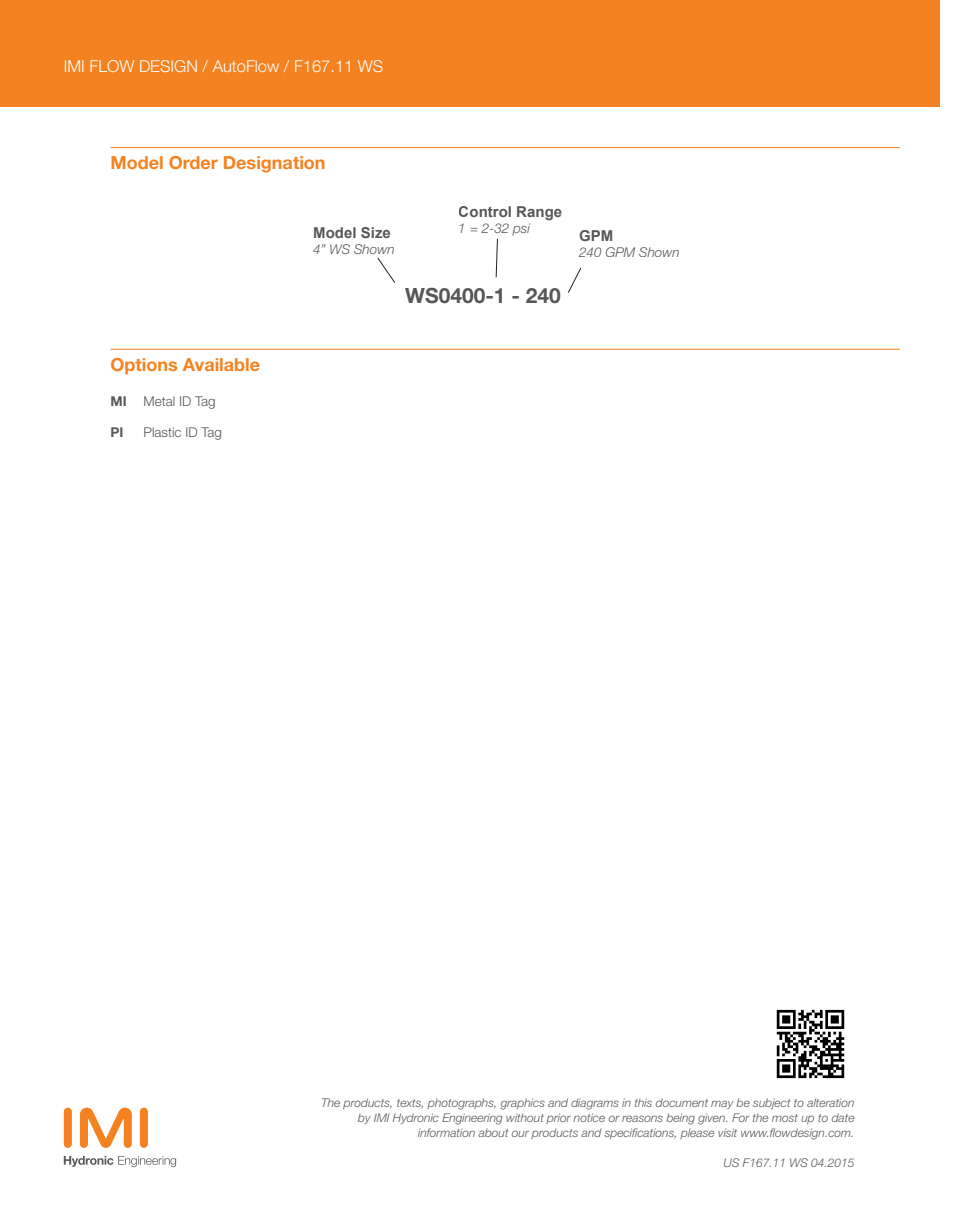
<style>
.page{position:relative;width:961px;height:1231px;background:#fff}
.page>*{position:absolute;margin:0;border:0;box-sizing:border-box;transform-origin:0 0}
.t1{font:700 21px "Helvetica Neue LT Std";color:#575757}
.KeyFeatures{font:700 18px "Helvetica Neue LT Std";color:#f58220}
.t2{font:300 16.5px "Helvetica Neue LT Std";color:#fff}
.t3{font:700 15px "Arial";color:#575757}
.t4{font:italic 300 13.5px "Helvetica Neue LT Std";color:#575757}
.Rubrik3_2Spalt{font:300 13.5px "Helvetica Neue LT Std";color:#57585a}
.Rubrik3_2Spalt-2{font:700 13.5px "Helvetica Neue LT Std";color:#57585a}
.Disclaimer{font:italic 300 12px/15px "Helvetica Neue LT Std";color:#57585a;text-align:right}
.s1{font-weight:700}
</style>
<div class="page">
<div style="left:1px;top:0;width:938px;height:106px;background:#f58220"></div>
<div style="left:64px;top:1107px;width:8px;height:40px;background:#f58220;border-radius:4px"></div>
<div style="left:140px;top:1107px;width:8px;height:40px;background:#f58220;border-radius:4px"></div>
<svg style="left:80px;top:1107px;width:52px;height:40px"></svg>
<svg style="left:64px;top:1156px;width:112px;height:11px"></svg>
<hr style="left:111px;top:147px;width:788px;height:1px;background:#f58220">
<hr style="left:111px;top:349px;width:788px;height:1px;background:#f58220">
<svg style="left:377px;top:257px;width:18px;height:26px"></svg>
<svg style="left:568px;top:267px;width:13px;height:26px"></svg>
<svg style="left:496px;top:238px;width:2px;height:40px"></svg>
<img style="left:776px;top:1009px;width:69px;height:70px">
<h3 class="t2" style="left:64px;top:56px;width:321px">IMI FLOW DESIGN / AutoFlow / F167.11 WS</h3>
<p class="KeyFeatures" style="left:111px;top:152px;width:216px">Model Order Designation</p>
<p class="t3" style="left:313px;top:222px;width:79px">Model Size</p>
<p class="t4" style="left:313px;top:241px;width:83px">4” WS Shown</p>
<p class="t3" style="left:459px;top:201px;width:105px">Control Range</p>
<p class="t4" style="left:459px;top:220px;width:73px">1 = 2-32 psi</p>
<h1 class="t1" style="left:405px;top:283px;width:157px">WS0400-1 - 240</h1>
<p class="t3" style="left:579px;top:225px;width:36px">GPM</p>
<p class="t4" style="left:579px;top:244px;width:102px">240 GPM Shown</p>
<p class="KeyFeatures" style="left:111px;top:353px;width:151px">Options Available</p>
<p class="Rubrik3_2Spalt" style="left:111px;top:393px;width:107px"><span class="s1">MI</span> Metal ID Tag</p>
<p class="Rubrik3_2Spalt-2" style="left:111px;top:424px;width:14px">PI</p>
<p class="Rubrik3_2Spalt" style="left:144px;top:424px;width:80px">Plastic ID Tag</p>
<p class="Disclaimer" style="left:321px;top:1095px;width:535px">The products, texts, photographs, graphics and diagrams in this document may be subject to alteration by IMI Hydronic Engineering without prior notice or reasons being given. For the most up to date information about our products and specifications, please visit www.flowdesign.com.</p>
<p class="Disclaimer" style="left:723px;top:1155px;width:132px">US F167.11 WS 04.2015</p>
</div>
